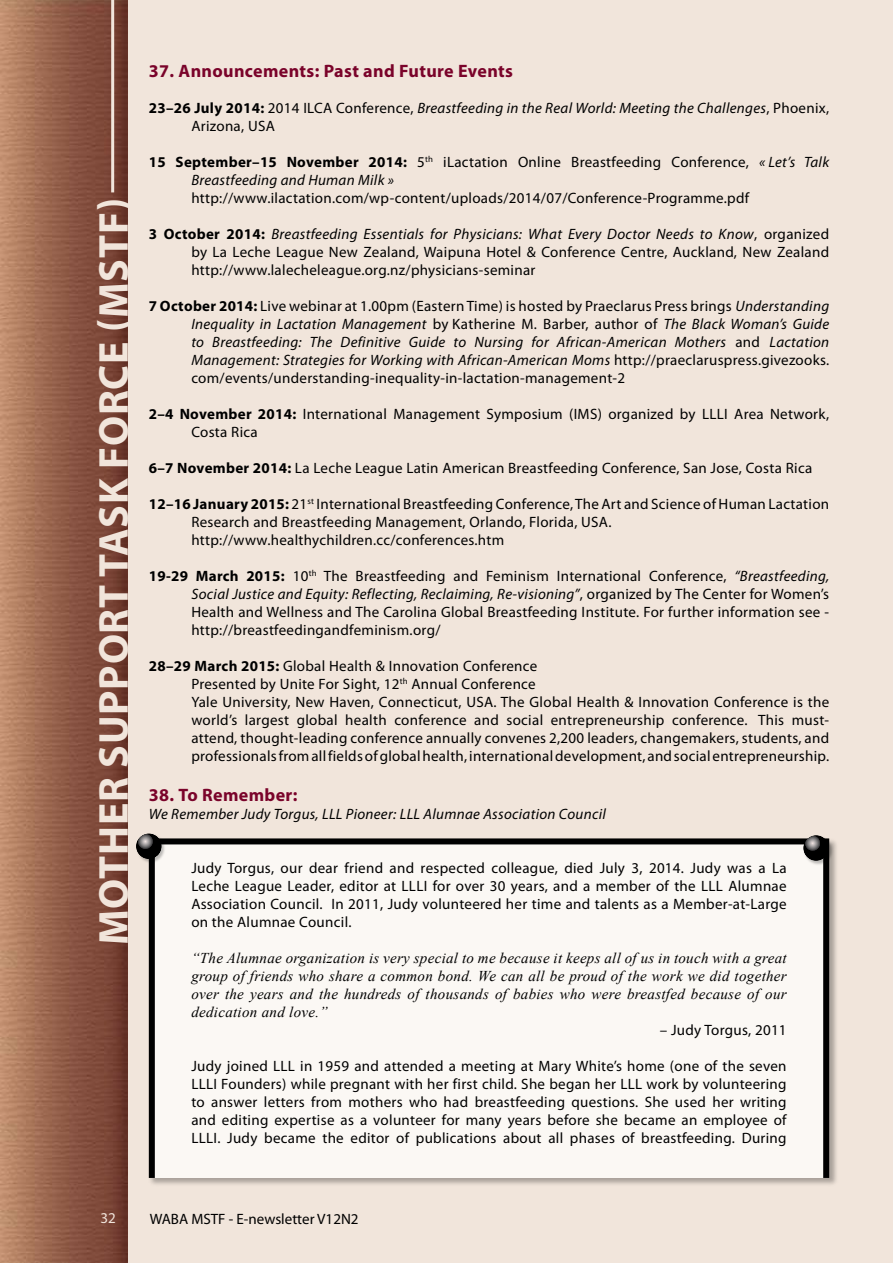
<style>
.page{position:relative;width:893px;height:1263px;background:#f1e5db}
.page>*{position:absolute;margin:0;border:0;box-sizing:border-box;transform-origin:0 0}
.t1{font:700 42px "Myriad Pro";letter-spacing:.02em;color:#f1e5db}
.t2{font:700 18px "Myriad Pro";letter-spacing:.02em;color:#7a032a}
.t3{font:15px/18px "Myriad Pro";letter-spacing:.02em;color:#000}
.t4{font:italic 15px/18px "Myriad Pro";letter-spacing:.02em;color:#000}
.t5{font:italic 15px/18px "Times New Roman";letter-spacing:.02em;color:#000;text-align:justify}
.t6{font:15px "Myriad Pro";color:#000}
.t7{font:15px "Myriad Pro";color:#f1e5db}
.s1{font-weight:700;font-style:normal}
.s2{font-style:normal}
.s3{font-weight:700}
.s4{font-style:italic}
</style>
<div class="page">
<img style="left:0;top:0;width:127px;height:1263px">
<hr style="left:111px;top:0;width:3px;height:192px;background:#f1e5db">
<div style="left:148px;top:837px;width:691px;height:351px;background:#000;opacity:.3"></div>
<div style="left:152px;top:841px;width:674px;height:337px;background:#fbf8f4"></div>
<div style="left:149px;top:838px;width:680px;height:343px;border:6px solid #000"></div>
<div style="left:135px;top:832px;width:32px;height:32px;background:#000;opacity:.25"></div>
<svg style="left:136px;top:833px;width:26px;height:26px"></svg>
<div style="left:802px;top:834px;width:32px;height:32px;background:#000;opacity:.25"></div>
<svg style="left:803px;top:835px;width:26px;height:26px"></svg>
<h1 class="t1" style="left:86px;top:945px;width:749px;rotate:-90deg">Mother Support Task Force (MSTF)</h1>
<p class="t2" style="left:149px;top:59px;width:366px">37. Announcements: Past and Future Events</p>
<p class="t4" style="left:191px;top:99px;width:639px;text-indent:-43px"><span class="s1">23–26 July 2014:</span> <span class="s2">2014 ILCA Conference,</span> Breastfeeding in the Real World: Meeting the Challenges<span class="s2">, Phoenix,<br>Arizona, USA</span></p>
<p class="t3" style="left:191px;top:153px;width:639px;text-indent:-43px"><span class="s3">15 September–15 November 2014:</span> 5<sup>th</sup> iLactation Online Breastfeeding Conference, <span class="s4">« Let’s Talk<br>Breastfeeding and Human Milk »</span></p>
<p class="t3" style="left:191px;top:189px;width:559px">http://www.ilactation.com/wp-content/uploads/2014/07/Conference-Programme.pdf</p>
<p class="t3" style="left:191px;top:225px;width:639px;text-align:justify;text-indent:-43px"><span class="s3">3 October 2014:</span> <span class="s4">Breastfeeding Essentials for Physicians: What Every Doctor Needs to Know</span>, organized by La Leche League New Zealand, Waipuna Hotel &amp; Conference Centre, Auckland, New Zealand http://www.lalecheleague.org.nz/physicians-seminar</p>
<p class="t4" style="left:191px;top:297px;width:639px;text-align:justify;text-indent:-43px"><span class="s1">7 October 2014:</span> <span class="s2">Live webinar at 1.00pm (Eastern Time) is hosted by Praeclarus Press brings</span> Understanding Inequality in Lactation Management <span class="s2">by Katherine M. Barber, author of</span> The Black Woman’s Guide to Breastfeeding: The Definitive Guide to Nursing for African-American Mothers <span class="s2">and</span> Lactation Management: Strategies for Working with African-American Moms <span class="s2">http://praeclaruspress.givezooks. com/events/understanding-inequality-in-lactation-management-2</span></p>
<p class="t3" style="left:191px;top:405px;width:639px;text-indent:-43px"><span class="s3">2–4 November 2014:</span> International Management Symposium (IMS) organized by LLLI Area Network,<br>Costa Rica</p>
<p class="t3" style="left:149px;top:459px;width:665px"><span class="s3">6–7 November 2014:</span> La Leche League Latin American Breastfeeding Conference, San Jose, Costa Rica</p>
<p class="t3" style="left:191px;top:495px;width:639px;text-indent:-43px"><span class="s3">12–16 January 2015:</span> 21<sup>st</sup> International Breastfeeding Conference, The Art and Science of Human Lactation<br>Research and Breastfeeding Management, Orlando, Florida, USA. http://www.healthychildren.cc/conferences.htm</p>
<p class="t3" style="left:191px;top:567px;width:639px;text-align:justify;text-indent:-43px"><span class="s3">19-29 March 2015:</span> 10<sup>th</sup> The Breastfeeding and Feminism International Conference, <span class="s4">“Breastfeeding, Social Justice and Equity: Reflecting, Reclaiming, Re-visioning”</span>, organized by The Center for Women’s Health and Wellness and The Carolina Global Breastfeeding Institute. For further information see - http://breastfeedingandfeminism.org/</p>
<p class="t3" style="left:191px;top:657px;width:639px;text-indent:-43px"><span class="s3">28–29 March 2015:</span> Global Health &amp; Innovation Conference<br>Presented by Unite For Sight, 12<sup>th</sup> Annual Conference<br>Yale University, New Haven, Connecticut, USA. The Global Health &amp; Innovation Conference is the world’s largest global health conference and social entrepreneurship conference. This must&shy;attend, thought-leading conference annually convenes 2,200 leaders, changemakers, students, and professionals from all fields of global health, international development, and social entrepreneurship.</p>
<p class="t2" style="left:149px;top:783px;width:150px">38. To Remember:</p>
<p class="t4" style="left:149px;top:805px;width:459px">We Remember Judy Torgus, LLL Pioneer: LLL Alumnae Association Council</p>
<p class="t3" style="left:191px;top:859px;width:597px;text-align:justify">Judy Torgus, our dear friend and respected colleague, died July 3, 2014. Judy was a La Leche League Leader, editor at LLLI for over 30 years, and a member of the LLL Alumnae Association Council. In 2011, Judy volunteered her time and talents as a Member-at-Large on the Alumnae Council.</p>
<p class="t5" style="left:191px;top:949px;width:597px">“The Alumnae organization is very special to me because it keeps all of us in touch with a great group of friends who share a common bond. We can all be proud of the work we did together over the years and the hundreds of thousands of babies who were breastfed because of our dedication and love.”</p>
<p class="t3" style="left:660px;top:1021px;width:128px">– Judy Torgus, 2011</p>
<p class="t3" style="left:191px;top:1057px;width:597px;text-align:justify">Judy joined LLL in 1959 and attended a meeting at Mary White’s home (one of the seven LLLI Founders) while pregnant with her first child. She began her LLL work by volunteering to answer letters from mothers who had breastfeeding questions. She used her writing and editing expertise as a volunteer for many years before she became an employee of LLLI. Judy became the editor of publications about all phases of breastfeeding. During</p>
<p class="t7" style="left:100px;top:1209px;width:17px">32</p>
<p class="t6" style="left:150px;top:1209px;width:210px">WABA MSTF - E-newsletter V12N2</p>
</div>
